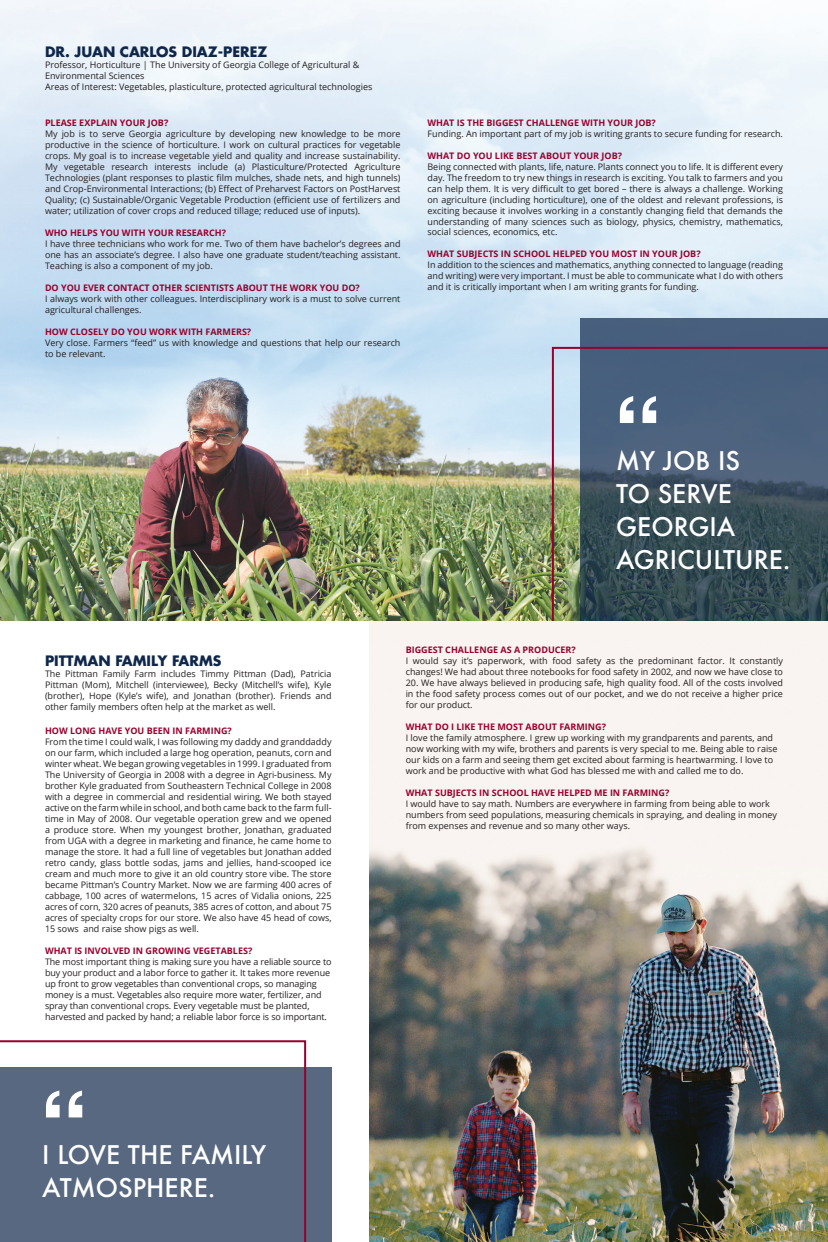
<style>
.page{position:relative;width:828px;height:1242px;background:#fff}
.page>*{position:absolute;margin:0;border:0;box-sizing:border-box;transform-origin:0 0}
.t1{font:700 98px "Helvetica";color:#fff}
.t2{font:500 25px/33px "Futura";color:#fff}
.t3{font:700 14px "Futura LT Pro";color:#0f274a}
.t4{font:9px/11px "Open Sans";color:#231f20;text-align:justify}
.t5{font:700 9px "Open Sans";color:#98012d}
</style>
<div class="page">
<img style="left:0;top:0;width:828px;height:621px">
<div style="left:369px;top:621px;width:459px;height:621px;background:#f9f4f0"></div>
<img style="left:369px;top:849px;width:459px;height:393px">
<div style="left:580px;top:319px;width:248px;height:302px;background:#475f7d"></div>
<div style="left:0;top:1068px;width:332px;height:174px;background:#576880"></div>
<svg style="left:551px;top:346px;width:277px;height:275px"></svg>
<svg style="left:0;top:1040px;width:306px;height:202px"></svg>
<h3 class="t3" style="left:45px;top:41px;width:224px">DR. JUAN CARLOS DIAZ-PEREZ</h3>
<p class="t4" style="left:45px;top:59px;width:329px;text-align:left">Professor, Horticulture | The University of Georgia College of Agricultural &amp;<br>Environmental Sciences<br>Areas of Interest: Vegetables, plasticulture, protected agricultural technologies</p>
<p class="t5" style="left:45px;top:116px;width:125px">PLEASE EXPLAIN YOUR JOB?</p>
<p class="t4" style="left:45px;top:128px;width:357px">My job is to serve Georgia agriculture by developing new knowledge to be more productive in the science of horticulture. I work on cultural practices for vegetable crops. My goal is to increase vegetable yield and quality and increase sustainability.<br>My vegetable research interests include (a) Plasticulture/Protected Agriculture Technologies (plant responses to plastic film mulches, shade nets, and high tunnels) and Crop-Environmental Interactions; (b) Effect of Preharvest Factors on PostHarvest Quality; (c) Sustainable/Organic Vegetable Production (efficient use of fertilizers and water; utilization of cover crops and reduced tillage; reduced use of inputs).</p>
<p class="t5" style="left:45px;top:226px;width:182px">WHO HELPS YOU WITH YOUR RESEARCH?</p>
<p class="t4" style="left:45px;top:238px;width:357px">I have three technicians who work for me. Two of them have bachelor’s degrees and one has an associate’s degree. I also have one graduate student/teaching assistant.<br>Teaching is also a component of my job.</p>
<p class="t5" style="left:45px;top:281px;width:316px">DO YOU EVER CONTACT OTHER SCIENTISTS ABOUT THE WORK YOU DO?</p>
<p class="t4" style="left:45px;top:293px;width:357px">I always work with other colleagues. Interdisciplinary work is a must to solve current agricultural challenges.</p>
<p class="t5" style="left:45px;top:325px;width:208px">HOW CLOSELY DO YOU WORK WITH FARMERS?</p>
<p class="t4" style="left:45px;top:337px;width:357px">Very close. Farmers “feed” us with knowledge and questions that help our research to be relevant.</p>
<p class="t5" style="left:428px;top:116px;width:230px">WHAT IS THE BIGGEST CHALLENGE WITH YOUR JOB?</p>
<p class="t4" style="left:428px;top:128px;width:357px">Funding. An important part of my job is writing grants to secure funding for research.</p>
<p class="t5" style="left:428px;top:149px;width:196px">WHAT DO YOU LIKE BEST ABOUT YOUR JOB?</p>
<p class="t4" style="left:427px;top:161px;width:357px">Being connected with plants, life, nature. Plants connect you to life. It is different every day. The freedom to try new things in research is exciting. You talk to farmers and you can help them. It is very difficult to get bored – there is always a challenge. Working on agriculture (including horticulture), one of the oldest and relevant professions, is exciting because it involves working in a constantly changing field that demands the understanding of many sciences such as biology, physics, chemistry, mathematics, social sciences, economics, etc.</p>
<p class="t5" style="left:427px;top:248px;width:275px">WHAT SUBJECTS IN SCHOOL HELPED YOU MOST IN YOUR JOB?</p>
<p class="t4" style="left:427px;top:259px;width:357px">In addition to the sciences and mathematics, anything connected to language (reading and writing) were very important. I must be able to communicate what I do with others and it is critically important when I am writing grants for funding.</p>
<h1 class="t1" style="left:613px;top:354px;width:50px">“</h1>
<h2 class="t2" style="left:616px;top:444px;width:176px">MY JOB IS<br>TO SERVE<br>GEORGIA<br>AGRICULTURE.</h2>
<h3 class="t3" style="left:45px;top:650px;width:178px">PITTMAN FAMILY FARMS</h3>
<p class="t4" style="left:45px;top:668px;width:288px">The Pittman Family Farm includes Timmy Pittman (Dad), Patricia Pittman (Mom), Mitchell (interviewee), Becky (Mitchell’s wife), Kyle (brother), Hope (Kyle’s wife), and Jonathan (brother). Friends and other family members often help at the market as well.</p>
<p class="t5" style="left:45px;top:724px;width:188px">HOW LONG HAVE YOU BEEN IN FARMING?</p>
<p class="t4" style="left:45px;top:736px;width:288px">From the time I could walk, I was following my daddy and granddaddy on our farm, which included a large hog operation, peanuts, corn and winter wheat. We began growing vegetables in 1999. I graduated from The University of Georgia in 2008 with a degree in Agri-business. My brother Kyle graduated from Southeastern Technical College in 2008 with a degree in commercial and residential wiring. We both stayed active on the farm while in school, and both came back to the farm full&shy;time in May of 2008. Our vegetable operation grew and we opened a produce store. When my youngest brother, Jonathan, graduated from UGA with a degree in marketing and finance, he came home to manage the store. It had a full line of vegetables but Jonathan added retro candy, glass bottle sodas, jams and jellies, hand-scooped ice cream and much more to give it an old country store vibe. The store became Pittman’s Country Market. Now we are farming 400 acres of cabbage, 100 acres of watermelons, 15 acres of Vidalia onions, 225 acres of corn, 320 acres of peanuts, 385 acres of cotton, and about 75 acres of specialty crops for our store. We also have 45 head of cows, 15 sows and raise show pigs as well.</p>
<p class="t5" style="left:45px;top:944px;width:209px">WHAT IS INVOLVED IN GROWING VEGETABLES?</p>
<p class="t4" style="left:45px;top:956px;width:288px;text-align:left">The most important thing is making sure you have a reliable source to buy your product and a labor force to gather it. It takes more revenue up front to grow vegetables than conventional crops, so managing money is a must. Vegetables also require more water, fertilizer, and spray than conventional crops. Every vegetable must be planted, harvested and packed by hand; a reliable labor force is so important.</p>
<h1 class="t1" style="left:39px;top:1048px;width:50px">“</h1>
<h2 class="t2" style="left:42px;top:1138px;width:225px">I LOVE THE FAMILY<br>ATMOSPHERE.</h2>
<p class="t5" style="left:406px;top:643px;width:172px">BIGGEST CHALLENGE AS A PRODUCER?</p>
<p class="t4" style="left:406px;top:655px;width:379px">I would say it’s paperwork, with food safety as the predominant factor. It constantly changes! We had about three notebooks for food safety in 2002, and now we have close to</p>
<p class="t4" style="left:406px;top:677px;width:379px">20. We have always believed in producing safe, high quality food. All of the costs involved in the food safety process comes out of our pocket, and we do not receive a higher price for our product.</p>
<p class="t5" style="left:406px;top:720px;width:202px">WHAT DO I LIKE THE MOST ABOUT FARMING?</p>
<p class="t4" style="left:406px;top:732px;width:373px;text-align:left">I love the family atmosphere. I grew up working with my grandparents and parents, and now working with my wife, brothers and parents is very special to me. Being able to raise our kids on a farm and seeing them get excited about farming is heartwarming. I love to work and be productive with what God has blessed me with and called me to do.</p>
<p class="t5" style="left:406px;top:786px;width:265px">WHAT SUBJECTS IN SCHOOL HAVE HELPED ME IN FARMING?</p>
<p class="t4" style="left:406px;top:798px;width:373px;text-align:left">I would have to say math. Numbers are everywhere in farming from being able to work numbers from seed populations, measuring chemicals in spraying, and dealing in money from expenses and revenue and so many other ways.</p>
</div>
